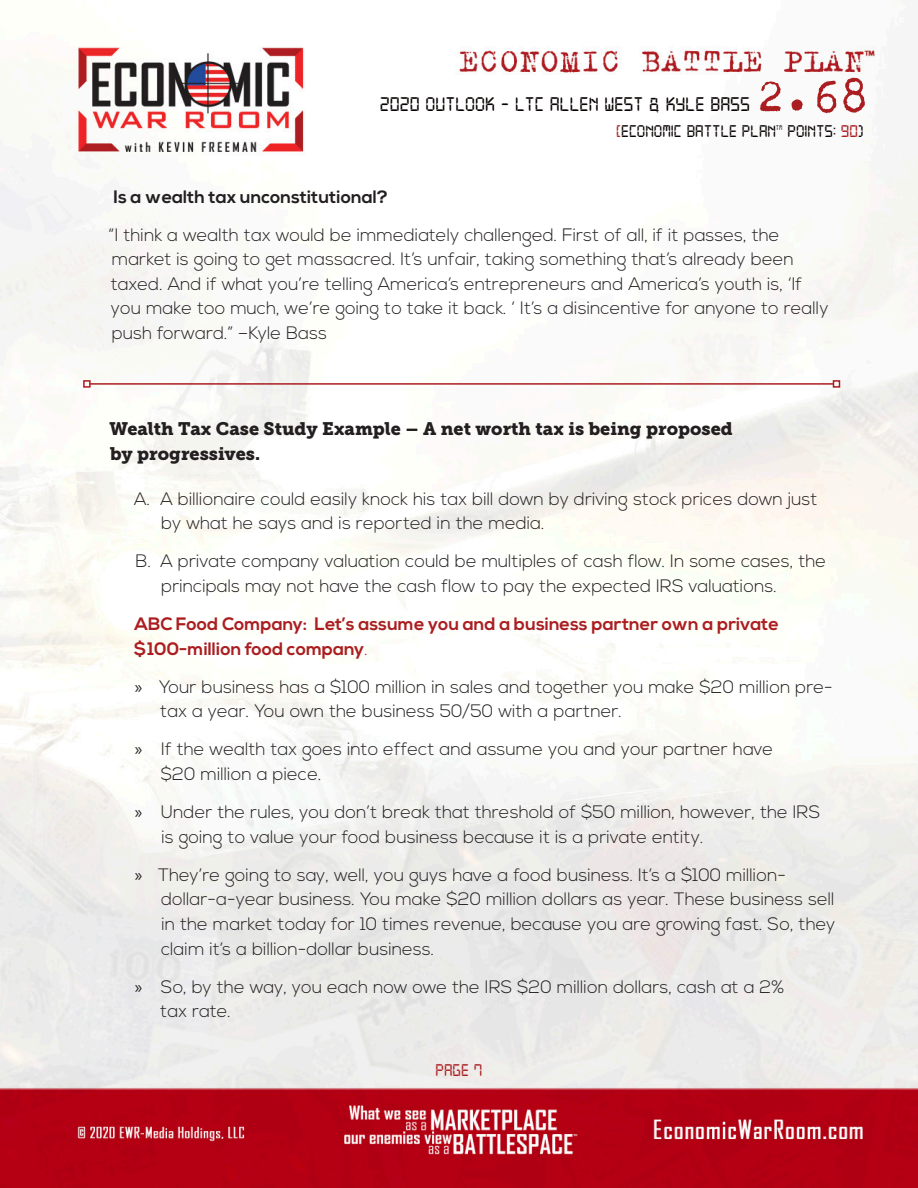
<style>
.page{position:relative;width:918px;height:1188px;background:#fff}
.page>*{position:absolute;margin:0;border:0;box-sizing:border-box;transform-origin:0 0}
.t1{font:51px "Trixie";color:#aa1e21}
.t2{font:21px "Digital 7";color:#080302}
._2nd_level_No_Bullet{font:300 18px/24.6px "Nexa";color:#231f20}
._2nd_level_No_Bullet-2{font:700 18px/24.6px "Nexa";color:#aa1e21}
.t3{font:18px/24.6px "Museo Slab 900";color:#231f20}
.t4{font:18px "Digital 7";color:#080302}
._2nd_level_No_Bullet-3{font:700 18px "Nexa";color:#231f20}
.t5{font:18px "Digital 7";color:#aa1e21}
.t6{font:7.05px "Digital 7";color:#080302}
.s1{color:#aa1e21}
.s2{font-weight:300}
.s3{font-family:"Myriad Pro";font-weight:400}
</style>
<div class="page">
<img style="left:0;top:29px;width:918px;height:1159px">
<hr style="left:90px;top:383px;width:743px;height:2px;background:#aa1e21">
<div style="left:83px;top:380px;width:8px;height:8px;border:2px solid #aa1e21"></div>
<div style="left:833px;top:380px;width:7px;height:8px;border:2px solid #aa1e21"></div>
<h1 class="t1" style="left:756px;top:62px;width:114px">2.68</h1>
<p class="t4" style="left:616px;top:123px;width:161px"><span class="s1">[</span>ECONOMIC BATTLE PLAN</p>
<p class="t6" style="left:776px;top:124px;width:8px">TM</p>
<p class="t4" style="left:788px;top:123px;width:78px">POINTS: <span class="s1">90</span>)</p>
<p class="t2" style="left:380px;top:95px;width:372px">2020 OUTLOOK - LTC ALLEN WEST &amp; KYLE BASS</p>
<p class="_2nd_level_No_Bullet-3" style="left:114px;top:186px;width:276px">Is a wealth tax unconstitutional?</p>
<p class="_2nd_level_No_Bullet" style="left:109px;top:223px;width:722px">“I think a wealth tax would be immediately challenged. First of all, if it passes, the market is going to get massacred. It’s unfair, taking something that’s already been taxed. And if what you’re telling America’s entrepreneurs and America’s youth is, ‘If you make too much, we’re going to take it back. ‘ It’s a disincentive for anyone to really push forward.” –Kyle Bass</p>
<p class="t3" style="left:110px;top:417px;width:625px">Wealth Tax Case Study Example – A net worth tax is being proposed by progressives.</p>
<p class="_2nd_level_No_Bullet" style="left:161px;top:487px;width:658px;text-indent:-27px">A. A billionaire could easily knock his tax bill down by driving stock prices down just by what he says and is reported in the media.</p>
<p class="_2nd_level_No_Bullet" style="left:161px;top:550px;width:666px;text-indent:-26px">B. A private company valuation could be multiples of cash flow. In some cases, the principals may not have the cash flow to pay the expected IRS valuations.</p>
<p class="_2nd_level_No_Bullet-2" style="left:134px;top:612px;width:647px">ABC Food Company: Let’s assume you and a business partner own a private $100-million food company<span class="s2">.</span></p>
<p class="_2nd_level_No_Bullet" style="left:160px;top:675px;width:674px;text-indent:-25px"><span class="s3">»</span> Your business has a $100 million in sales and together you make $20 million pre&shy;tax a year. You own the business 50/50 with a partner.</p>
<p class="_2nd_level_No_Bullet" style="left:161px;top:738px;width:614px;text-indent:-26px"><span class="s3">»</span> If the wealth tax goes into effect and assume you and your partner have $20 million a piece.</p>
<p class="_2nd_level_No_Bullet" style="left:161px;top:800px;width:660px;text-indent:-26px"><span class="s3">»</span> Under the rules, you don’t break that threshold of $50 million, however, the IRS is going to value your food business because it is a private entity.</p>
<p class="_2nd_level_No_Bullet" style="left:161px;top:863px;width:676px;text-indent:-26px"><span class="s3">»</span> They’re going to say, well, you guys have a food business. It’s a $100 million&shy;dollar-a-year business. You make $20 million dollars as year. These business sell in the market today for 10 times revenue, because you are growing fast. So, they claim it’s a billion-dollar business.</p>
<p class="_2nd_level_No_Bullet" style="left:160px;top:975px;width:626px;text-indent:-25px"><span class="s3">»</span> So, by the way, you each now owe the IRS $20 million dollars, cash at a 2% tax rate.</p>
<p class="t5" style="left:436px;top:1062px;width:48px">PAGE 7</p>
</div>
